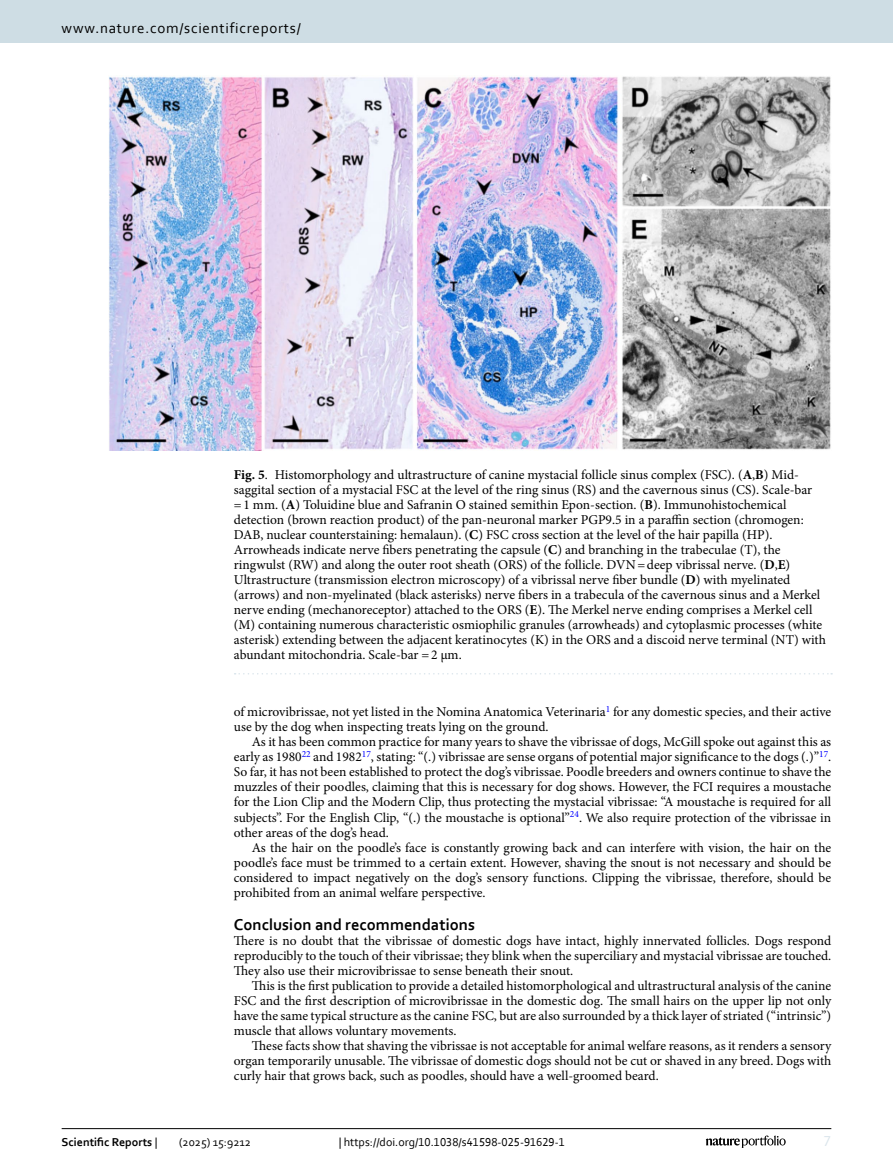
<style>
.page{position:relative;width:893px;height:1174px;background:#fff}
.page>*{position:absolute;margin:0;border:0;box-sizing:border-box;transform-origin:0 0}
.Head_1{font:700 16.5px "Corbel";color:#000}
.t1{font:15px "Corbel";letter-spacing:.05em;color:#000}
.t2{font:15px "Corbel";color:#d9e4eb}
.Body_Text_Indent{font:13.5px/15px "Minion Pro";letter-spacing:-.005em;color:#000;text-align:justify}
.Figure_Caption{font:13.5px/15px "Minion Pro";color:#000}
.Body_Text{font:13.5px/15px "Minion Pro";color:#000;text-align:justify}
.t3{font:12px "Corbel";color:#000}
.t4{font:700 12px "Corbel";color:#000}
.s1{font-weight:700}
.s2{font-weight:400}
</style>
<div class="page">
<img style="left:109px;top:76px;width:722px;height:375px">
<svg style="left:235px;top:673px;width:597px;height:1px"></svg>
<hr style="left:62px;top:1128px;width:769px;height:1px;background:#000">
<svg style="left:706px;top:1135px;width:80px;height:12px"></svg>
<div style="left:0;top:0;width:893px;height:43px;background:#cedde4"></div>
<p class="t1" style="left:62px;top:18px;width:241px">www.nature.com/scientificreports/</p>
<p class="Figure_Caption" style="left:234px;top:467px;width:593px"><span class="s1">Fig. 5</span>. Histomorphology and ultrastructure of canine mystacial follicle sinus complex (FSC). (<span class="s1">A</span>,<span class="s1">B</span>) Mid&shy;saggital section of a mystacial FSC at the level of the ring sinus (RS) and the cavernous sinus (CS). Scale-bar =1 mm. (<span class="s1">A</span>) Toluidine blue and Safranin O stained semithin Epon-section. (<span class="s1">B</span>). Immunohistochemical detection (brown reaction product) of the pan-neuronal marker PGP9.5 in a paraffin section (chromogen:<br>DAB, nuclear counterstaining: hemalaun). (<span class="s1">C</span>) FSC cross section at the level of the hair papilla (HP).<br>Arrowheads indicate nerve fibers penetrating the capsule (<span class="s1">C</span>) and branching in the trabeculae (T), the ringwulst (RW) and along the outer root sheath (ORS) of the follicle. DVN=deep vibrissal nerve. (<span class="s1">D</span>,<span class="s1">E</span>)<br>Ultrastructure (transmission electron microscopy) of a vibrissal nerve fiber bundle (<span class="s1">D</span>) with myelinated (arrows) and non-myelinated (black asterisks) nerve fibers in a trabecula of the cavernous sinus and a Merkel nerve ending (mechanoreceptor) attached to the ORS (<span class="s1">E</span>). The Merkel nerve ending comprises a Merkel cell (M) containing numerous characteristic osmiophilic granules (arrowheads) and cytoplasmic processes (white asterisk) extending between the adjacent keratinocytes (K) in the ORS and a discoid nerve terminal (NT) with abundant mitochondria. Scale-bar =2 μm.</p>
<p class="Body_Text_Indent" style="left:234px;top:704px;width:599px">of microvibrissae, not yet listed in the Nomina Anatomica Veterinaria<sup>1</sup> for any domestic species, and their active use by the dog when inspecting treats lying on the ground.</p>
<p class="Body_Text_Indent" style="left:234px;top:734px;width:599px;text-indent:18px">As it has been common practice for many years to shave the vibrissae of dogs, McGill spoke out against this as early as 1980<sup>22</sup> and 1982<sup>17</sup>, stating: “(.) vibrissae are sense organs of potential major significance to the dogs (.)”<sup>17</sup>.<br>So far, it has not been established to protect the dog’s vibrissae. Poodle breeders and owners continue to shave the muzzles of their poodles, claiming that this is necessary for dog shows. However, the FCI requires a moustache for the Lion Clip and the Modern Clip, thus protecting the mystacial vibrissae: “A moustache is required for all subjects”. For the English Clip, “(.) the moustache is optional”<sup>24</sup>. We also require protection of the vibrissae in other areas of the dog’s head.</p>
<p class="Body_Text_Indent" style="left:234px;top:839px;width:599px;text-indent:18px">As the hair on the poodle’s face is constantly growing back and can interfere with vision, the hair on the poodle’s face must be trimmed to a certain extent. However, shaving the snout is not necessary and should be considered to impact negatively on the dog’s sensory functions. Clipping the vibrissae, therefore, should be prohibited from an animal welfare perspective.</p>
<p class="Head_1" style="left:234px;top:913px;width:243px">Conclusion and recommendations</p>
<p class="Body_Text" style="left:234px;top:932px;width:599px">There is no doubt that the vibrissae of domestic dogs have intact, highly innervated follicles. Dogs respond reproducibly to the touch of their vibrissae; they blink when the superciliary and mystacial vibrissae are touched.<br>They also use their microvibrissae to sense beneath their snout.</p>
<p class="Body_Text_Indent" style="left:234px;top:977px;width:599px;text-indent:18px">This is the first publication to provide a detailed histomorphological and ultrastructural analysis of the canine FSC and the first description of microvibrissae in the domestic dog. The small hairs on the upper lip not only have the same typical structure as the canine FSC, but are also surrounded by a thick layer of striated (“intrinsic”) muscle that allows voluntary movements.</p>
<p class="Body_Text_Indent" style="left:234px;top:1037px;width:599px;text-indent:18px">These facts show that shaving the vibrissae is not acceptable for animal welfare reasons, as it renders a sensory organ temporarily unusable. The vibrissae of domestic dogs should not be cut or shaved in any breed. Dogs with curly hair that grows back, such as poodles, should have a well-groomed beard.</p>
<p class="t4" style="left:62px;top:1134px;width:97px">Scientific Reports <span class="s2">|</span></p>
<p class="t3" style="left:179px;top:1134px;width:74px">(2025) 15:9212</p>
<p class="t3" style="left:339px;top:1134px;width:228px">| https://doi.org/10.1038/s41598-025-91629-1</p>
<p class="t2" style="left:824px;top:1132px;width:9px">7</p>
</div>
